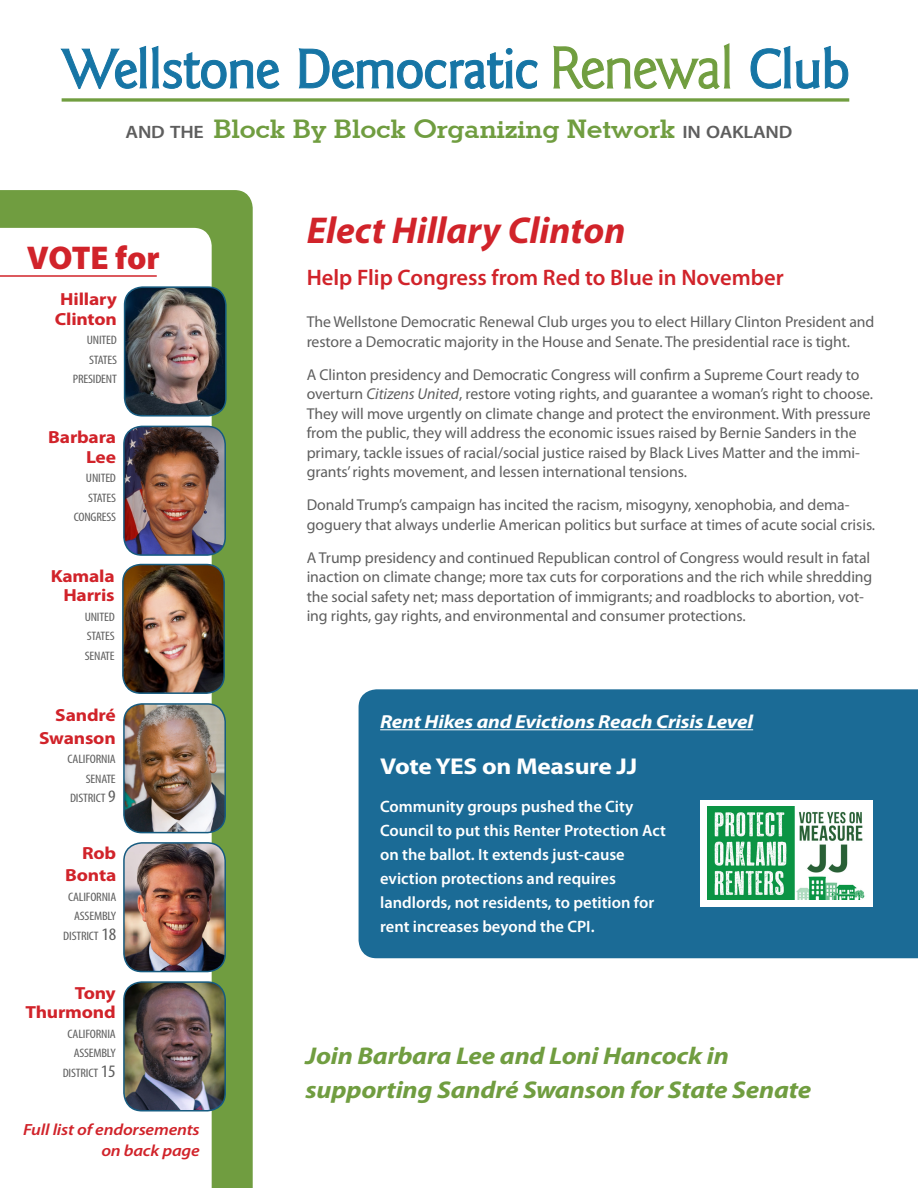
<style>
.page{position:relative;width:918px;height:1188px;background:#fff}
.page>*{position:absolute;margin:0;border:0;box-sizing:border-box;transform-origin:0 0}
.HD_2{font:italic 700 37.5px "Myriad Pro";color:#d1232a}
.t1{font:900 33px "Myriad Pro";letter-spacing:-.01em;color:#d1232a}
.t2{font:700 25.65px "Stymie BT";letter-spacing:-.01em;color:#709d40;scale:1.11 1}
.HD_1_more_or_less{font:italic 700 24.3px/34.5px "Myriad Pro";letter-spacing:-.01em;color:#709d40;scale:1.11 1}
.HD_1_more_or_less-2{font:700 22.95px "Myriad Pro";letter-spacing:-.01em;color:#fff;scale:1.11 1}
.HD_2-2{font:600 22.5px "Myriad Pro";color:#d1232a}
.HD_1_more_or_less-3{font:italic 700 18.9px "Myriad Pro";letter-spacing:-.01em;color:#fff;scale:1.11 1}
.Names_-_BIG{font:700 17.55px/19.5px "Myriad Pro";letter-spacing:-.01em;color:#d1232a;text-align:right;scale:1.11 1}
.HD_2-3{font:600 16.5px/24px "Myriad Pro";color:#fff}
.Names{font:italic 600 16.2px/21px "Myriad Pro";letter-spacing:-.01em;color:#d1232a;text-align:right;scale:1.11 1}
.t3{font:15.75px/19.5px "Myriad Pro";letter-spacing:-.005em;color:#5e5e5e}
.Titles{font:condensed 12.3px/19.5px "Myriad Pro";letter-spacing:-.015em;color:#5e5e5e;text-align:right;scale:1.11 1}
.s1{font-family:"Myriad Pro";font-weight:600;font-size:18px;color:#5e5e5e}
.s2{font-size:17.55px}
.s3{font-style:italic}
</style>
<div class="page">
<div style="left:0;top:190px;width:253px;height:998px;background:#709d40"></div>
<svg style="left:0;top:228px;width:212px;height:960px"></svg>
<div style="left:359px;top:689px;width:559px;height:269px;background:#1b6b96"></div>
<hr style="left:0;top:275px;width:157px;height:2px;background:#d1232a">
<hr style="left:380px;top:729px;width:373px;height:1px;background:#fff">
<div style="left:700px;top:800px;width:173px;height:107px;background:#fff"></div>
<img style="left:707px;top:806px;width:158px;height:93px">
<img style="left:124px;top:426px;width:101px;height:129px">
<div style="left:123px;top:426px;width:103px;height:130px;border:2px solid #165b80;border-radius:18px"></div>
<img style="left:124px;top:704px;width:101px;height:129px">
<div style="left:123px;top:703px;width:103px;height:130px;border:2px solid #165b80;border-radius:18px"></div>
<img style="left:124px;top:843px;width:101px;height:129px">
<div style="left:123px;top:842px;width:103px;height:130px;border:2px solid #165b80;border-radius:18px"></div>
<img style="left:124px;top:982px;width:101px;height:129px">
<div style="left:123px;top:981px;width:103px;height:131px;border:2px solid #165b80;border-radius:18px"></div>
<img style="left:125px;top:287px;width:101px;height:129px">
<div style="left:124px;top:286px;width:103px;height:131px;border:2px solid #165b80;border-radius:18px"></div>
<img style="left:123px;top:565px;width:101px;height:128px">
<div style="left:122px;top:564px;width:103px;height:130px;border:2px solid #165b80;border-radius:18px"></div>
<svg style="left:61px;top:45px;width:219px;height:45px"></svg>
<svg style="left:298px;top:48px;width:240px;height:41px"></svg>
<svg style="left:553px;top:43px;width:178px;height:46px"></svg>
<svg style="left:750px;top:45px;width:99px;height:44px"></svg>
<svg style="left:62px;top:98px;width:787px;height:4px;background:#88ae5f"></svg>
<p class="t2" style="left:126px;top:113px;width:602px"><span class="s1">AND THE</span> Block By Block Organizing Network <span class="s1">IN OAKLAND</span></p>
<p class="t1" style="left:27px;top:236px;width:134px">VOTE for</p>
<p class="Names_-_BIG" style="left:60px;top:289px;width:53px">Hillary</p>
<p class="Names_-_BIG" style="left:55px;top:309px;width:57px">Clinton</p>
<p class="Titles" style="left:73px;top:330px;width:41px">UNITED<br>STATES<br>PRESIDENT</p>
<p class="Names_-_BIG" style="left:48px;top:427px;width:63px">Barbara<br>Lee</p>
<p class="Titles" style="left:74px;top:468px;width:39px">UNITED<br>STATES<br>CONGRESS</p>
<p class="Names_-_BIG" style="left:51px;top:566px;width:59px">Kamala</p>
<p class="Names_-_BIG" style="left:63px;top:585px;width:48px">Harris</p>
<p class="Titles" style="left:85px;top:607px;width:29px;text-align:justify">UNITED STATES SENATE</p>
<p class="Names_-_BIG" style="left:39px;top:704px;width:71px;line-height:22.5px">Sandré<br>Swanson</p>
<p class="Titles" style="left:68px;top:749px;width:45px">CALIFORNIA<br>SENATE<br>DISTRICT <span class="s2">9</span></p>
<p class="Names_-_BIG" style="left:65px;top:841px;width:48px;line-height:22.5px">Rob<br>Bonta</p>
<p class="Titles" style="left:63px;top:887px;width:49px">CALIFORNIA<br>ASSEMBLY<br>DISTRICT <span class="s2">18</span></p>
<p class="Names_-_BIG" style="left:25px;top:983px;width:83px">Tony<br>Thurmond</p>
<p class="Titles" style="left:63px;top:1024px;width:49px">CALIFORNIA<br>ASSEMBLY<br>DISTRICT <span class="s2">15</span></p>
<p class="Names" style="left:23px;top:1119px;width:161px">Full list of endorsements on back page</p>
<p class="HD_2" style="left:307px;top:206px;width:320px">Elect Hillary Clinton</p>
<p class="HD_2-2" style="left:307px;top:263px;width:479px">Help Flip Congress from Red to Blue in November</p>
<p class="t3" style="left:307px;top:312px;width:569px">The Wellstone Democratic Renewal Club urges you to elect Hillary Clinton President and restore a Democratic majority in the House and Senate. The presidential race is tight.</p>
<p class="t3" style="left:307px;top:364px;width:568px">A Clinton presidency and Democratic Congress will confirm a Supreme Court ready to overturn <span class="s3">Citizens United</span>, restore voting rights, and guarantee a woman’s right to choose.<br>They will move urgently on climate change and protect the environment. With pressure from the public, they will address the economic issues raised by Bernie Sanders in the primary, tackle issues of racial/social justice raised by Black Lives Matter and the immi&shy;grants’ rights movement, and lessen international tensions.</p>
<p class="t3" style="left:307px;top:495px;width:570px">Donald Trump’s campaign has incited the racism, misogyny, xenophobia, and dema&shy;goguery that always underlie American politics but surface at times of acute social crisis.</p>
<p class="t3" style="left:307px;top:547px;width:567px">A Trump presidency and continued Republican control of Congress would result in fatal inaction on climate change; more tax cuts for corporations and the rich while shredding the social safety net; mass deportation of immigrants; and roadblocks to abortion, vot&shy;ing rights, gay rights, and environmental and consumer protections.</p>
<p class="HD_1_more_or_less-3" style="left:380px;top:709px;width:338px">Rent Hikes and Evictions Reach Crisis Level</p>
<p class="HD_1_more_or_less-2" style="left:380px;top:752px;width:233px">Vote YES on Measure JJ</p>
<p class="HD_2-3" style="left:380px;top:794px;width:287px">Community groups pushed the City Council to put this Renter Protection Act on the ballot. It extends just-cause eviction protections and requires landlords, not residents, to petition for rent increases beyond the CPI.</p>
<p class="HD_1_more_or_less" style="left:306px;top:1037px;width:457px">Join Barbara Lee and Loni Hancock in supporting Sandré Swanson for State Senate</p>
</div>
